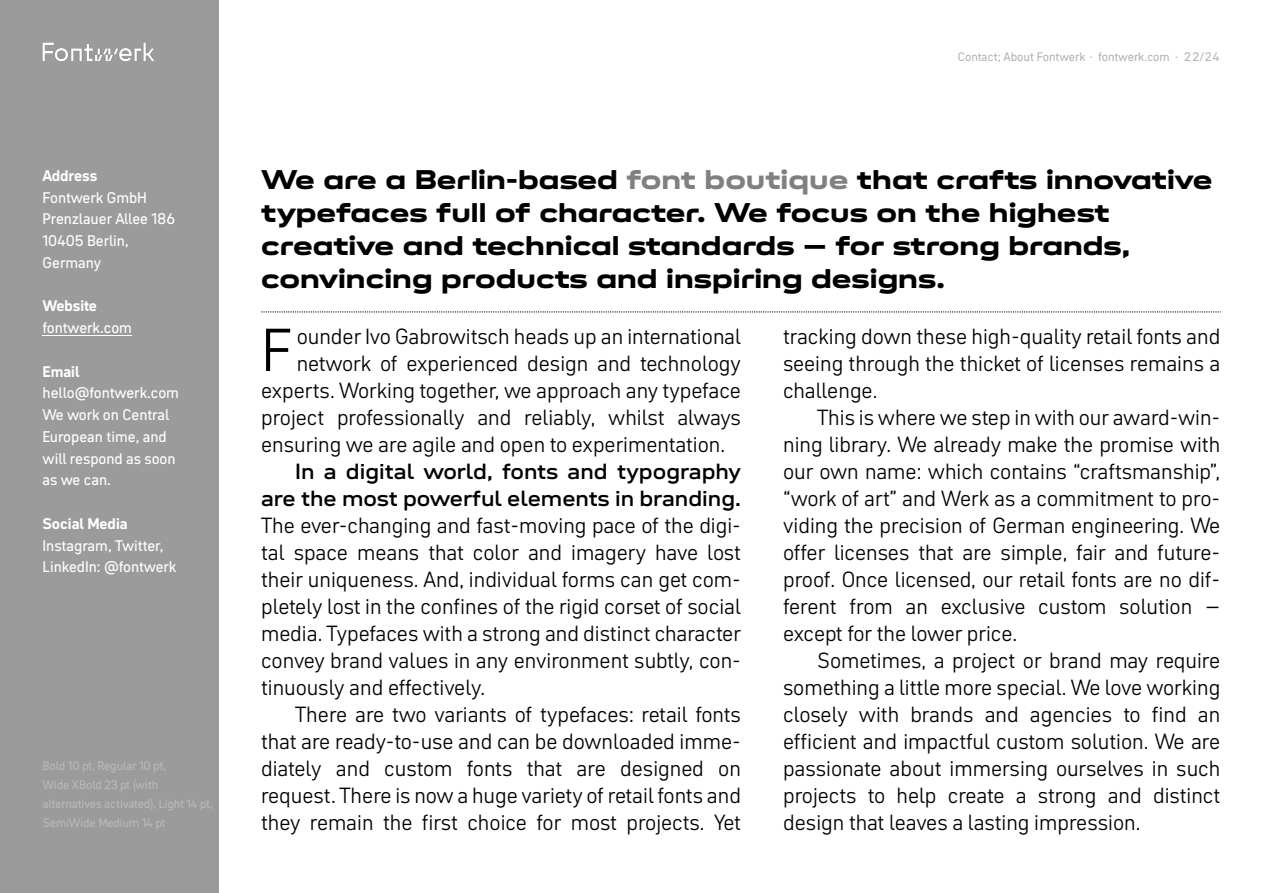
<style>
.page{position:relative;width:1263px;height:893px;background:#fff}
.page>*{position:absolute;margin:0;border:0;box-sizing:border-box;transform-origin:0 0}
.t1{font:300 58.8px "Neue DIN";color:#000}
.t2{font:27px "Fontwerk Logo";color:#fff}
.t3{font:800 expanded 26.25px/33px "Neue DIN";color:#000}
.t4{font:300 21.3px/27px "Neue DIN";color:#000;text-align:justify}
.t5{font:500 21.3px/27px "Neue DIN Semi Wide";color:#000;text-align:right}
.t6{font:15px/21.8px "Neue DIN";color:#fff}
.t7{font:700 15px "Neue DIN";color:#fff}
.t8{font:12px/18.8px "Neue DIN";letter-spacing:-.01em;color:rgb(255 255 255/.3)}
.t9{font:12px "Neue DIN";color:rgb(0 0 0/.3)}
.s1{color:rgb(0 0 0/.5)}
</style>
<div class="page">
<div style="left:0;top:0;width:218px;height:893px;background:#9b9b9b"></div>
<hr style="left:43px;top:335px;width:89px;height:1px;background:#fff">
<svg style="left:261px;top:312px;width:958px;height:1px"></svg>
<p class="t2" style="left:41px;top:41px;width:115px">Fontwerk</p>
<p class="t7" style="left:43px;top:165px;width:57px">Address</p>
<p class="t6" style="left:43px;top:186px;width:134px">Fontwerk GmbH<br>Prenzlauer Allee 186<br>10405 Berlin,<br>Germany</p>
<p class="t7" style="left:43px;top:296px;width:56px">Website</p>
<p class="t6" style="left:43px;top:317px;width:91px">fontwerk.com</p>
<p class="t7" style="left:43px;top:361px;width:39px">Email</p>
<p class="t6" style="left:43px;top:382px;width:138px">hello@fontwerk.com<br>We work on Central<br>European time, and will respond as soon as we can.</p>
<p class="t7" style="left:43px;top:513px;width:87px">Social Media</p>
<p class="t6" style="left:43px;top:534px;width:136px">Instagram, Twitter,<br>LinkedIn: @fontwerk</p>
<p class="t8" style="left:43px;top:757px;width:172px">Bold 10 pt, Regular 10 pt,<br>Wide XBold 23 pt (with alternatives activated), Light 14 pt,<br>SemiWide Medium 14 pt</p>
<p class="t9" style="left:958px;top:49px;width:264px">Contact; About Fontwerk · fontwerk.com · 22/24</p>
<p class="t3" style="left:261px;top:163px;width:953px">We are a Berlin-based <span class="s1">font boutique</span> that crafts innovative typefaces full of character. We focus on the highest creative and technical standards – for strong brands, convincing products and inspiring designs.</p>
<p class="t4" style="left:783px;top:323px;width:439px">tracking down these high-quality retail fonts and seeing through the thicket of licenses remains a challenge.</p>
<p class="t4" style="left:783px;top:404px;width:439px;text-indent:34px">This is where we step in with our award-win&shy;ning library. We already make the promise with our own name: which contains “craftsmanship”, “work of art” and Werk as a commitment to pro&shy;viding the precision of German engineering. We offer licenses that are simple, fair and future&shy;proof. Once licensed, our retail fonts are no dif&shy;ferent from an exclusive custom solution – except for the lower price.</p>
<p class="t4" style="left:783px;top:647px;width:439px;text-indent:34px">Sometimes, a project or brand may require something a little more special. We love working closely with brands and agencies to find an efficient and impactful custom solution. We are passionate about immersing ourselves in such projects to help create a strong and distinct design that leaves a lasting impression.</p>
<h1 class="t1" style="left:261px;top:309px;width:33px">F</h1>
<p class="t4" style="left:297px;top:323px;width:446px">ounder Ivo Gabrowitsch heads up an international</p>
<p class="t4" style="left:297px;top:350px;width:446px">network of experienced design and technology</p>
<p class="t4" style="left:261px;top:377px;width:481px">experts. Working together, we approach any typeface</p>
<p class="t4" style="left:261px;top:404px;width:481px">project professionally and reliably, whilst always</p>
<p class="t4" style="left:261px;top:431px;width:466px">ensuring we are agile and open to experimentation.</p>
<p class="t5" style="left:261px;top:458px;width:481px">In a digital world, fonts and typography are the most powerful elements in branding.</p>
<p class="t4" style="left:261px;top:512px;width:481px">The ever-changing and fast-moving pace of the digi&shy;tal space means that color and imagery have lost their uniqueness. And, individual forms can get com&shy;pletely lost in the confines of the rigid corset of social media. Typefaces with a strong and distinct character convey brand values in any environment subtly, con&shy;tinuously and effectively.</p>
<p class="t4" style="left:261px;top:701px;width:481px;text-indent:34px">There are two variants of typefaces: retail fonts that are ready-to-use and can be downloaded imme&shy;diately and custom fonts that are designed on request. There is now a huge variety of retail fonts and they remain the first choice for most projects. Yet</p>
</div>
